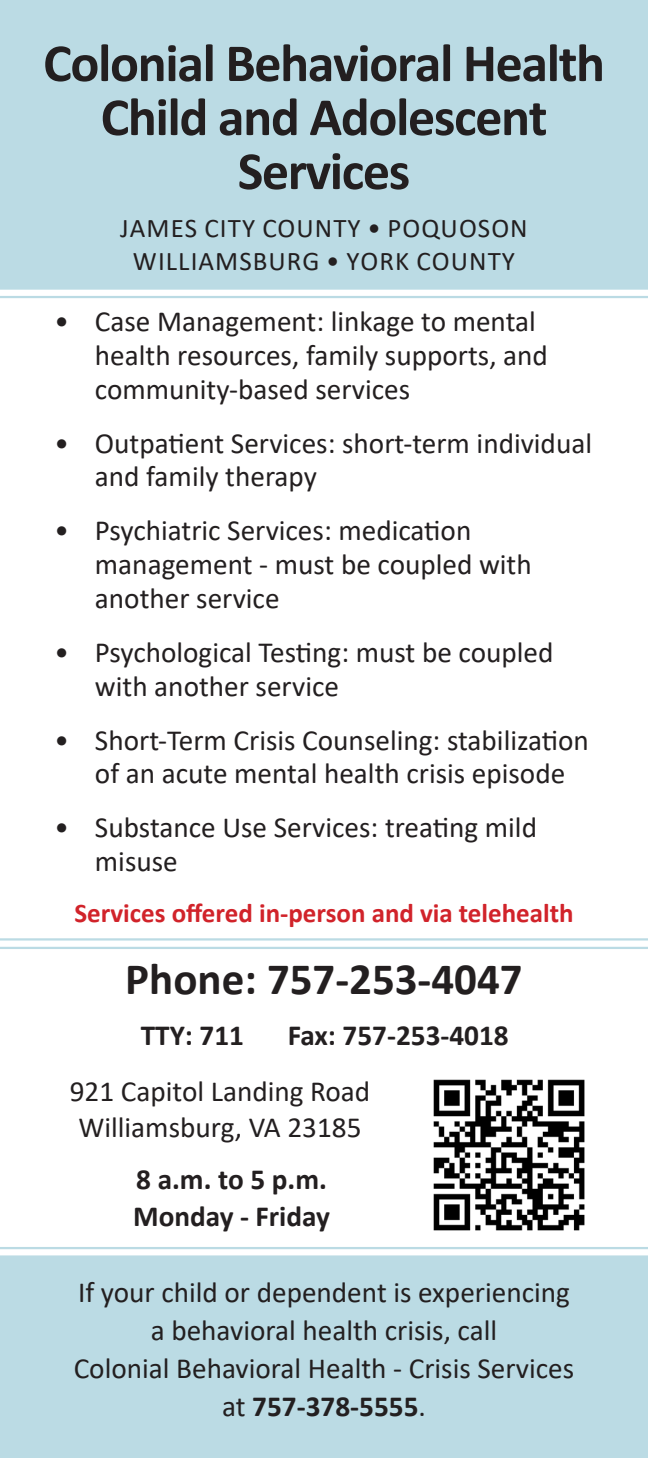
<style>
.page{position:relative;width:648px;height:1458px;background:#fff}
.page>*{position:absolute;margin:0;border:0;box-sizing:border-box;transform-origin:0 0}
.t1{font:700 54px/54px "Calibri";letter-spacing:-.025em;color:#231f20;text-align:center}
.t2{font:700 45px "Calibri";color:#231f20}
.t3{font:29.25px/33.8px "Calibri";color:#231f20}
.t4{font:700 29.25px "Calibri";color:#231f20}
.t5{font:27px "Calibri";letter-spacing:.04em;color:#231f20}
.t6{font:700 27px "Calibri";color:#d1232a}
.s1{font-weight:400}
</style>
<div class="page">
<div style="left:0;top:1258px;width:648px;height:200px;background:#bbdbe4"></div>
<div style="left:0;top:0;width:648px;height:287px;background:#bbdbe4"></div>
<hr style="left:0;top:938px;width:648px;height:3px;background:#bbdbe4">
<hr style="left:0;top:947px;width:648px;height:2px;background:#bbdbe4">
<hr style="left:0;top:1247px;width:648px;height:2px;background:#bbdbe4">
<hr style="left:0;top:1255px;width:648px;height:3px;background:#bbdbe4">
<hr style="left:0;top:287px;width:648px;height:3px;background:#bbdbe4">
<hr style="left:0;top:296px;width:648px;height:2px;background:#bbdbe4">
<img style="left:434px;top:1080px;width:150px;height:151px">
<p class="t1" style="left:43px;top:35px;width:563px">Colonial Behavioral Health<br>Child and Adolescent</p>
<p class="t1" style="left:238px;top:143px;width:174px">Services</p>
<p class="t5" style="left:120px;top:209px;width:409px">JAMES CITY COUNTY • POQUOSON</p>
<p class="t5" style="left:133px;top:243px;width:384px">WILLIAMSBURG • YORK COUNTY</p>
<p class="t3" style="left:95px;top:304px;width:455px;text-indent:-41px">• Case Management: linkage to mental health resources, family supports, and community-based services</p>
<p class="t3" style="left:95px;top:425px;width:499px;text-indent:-41px">• Outpatient Services: short-term individual and family therapy</p>
<p class="t3" style="left:95px;top:513px;width:438px;text-indent:-41px">• Psychiatric Services: medication management - must be coupled with another service</p>
<p class="t3" style="left:95px;top:635px;width:460px;text-indent:-41px">• Psychological Testing: must be coupled with another service</p>
<p class="t3" style="left:54px;top:722px;width:536px;text-align:center">• Short-Term Crisis Counseling: stabilization of an acute mental health crisis episode</p>
<p class="t3" style="left:95px;top:810px;width:444px;text-indent:-41px">• Substance Use Services: treating mild misuse</p>
<p class="t6" style="left:74px;top:894px;width:501px">Services offered in-person and via telehealth</p>
<p class="t2" style="left:125px;top:948px;width:399px">Phone: 757-253-4047</p>
<p class="t4" style="left:141px;top:1014px;width:105px">TTY: 711</p>
<p class="t4" style="left:288px;top:1014px;width:223px">Fax: 757-253-4018</p>
<p class="t3" style="left:70px;top:1074px;width:302px">921 Capitol Landing Road</p>
<p class="t3" style="left:78px;top:1109px;width:285px">Williamsburg, VA 23185</p>
<p class="t4" style="left:136px;top:1159px;width:192px">8 a.m. to 5 p.m.</p>
<p class="t4" style="left:133px;top:1196px;width:198px">Monday - Friday</p>
<p class="t3" style="left:78px;top:1272px;width:493px;line-height:38.2px;text-align:center">If your child or dependent is experiencing a behavioral health crisis, call</p>
<p class="t3" style="left:74px;top:1351px;width:502px">Colonial Behavioral Health - Crisis Services</p>
<p class="t4" style="left:222px;top:1386px;width:205px"><span class="s1">at</span> 757-378-5555<span class="s1">.</span></p>
</div>
